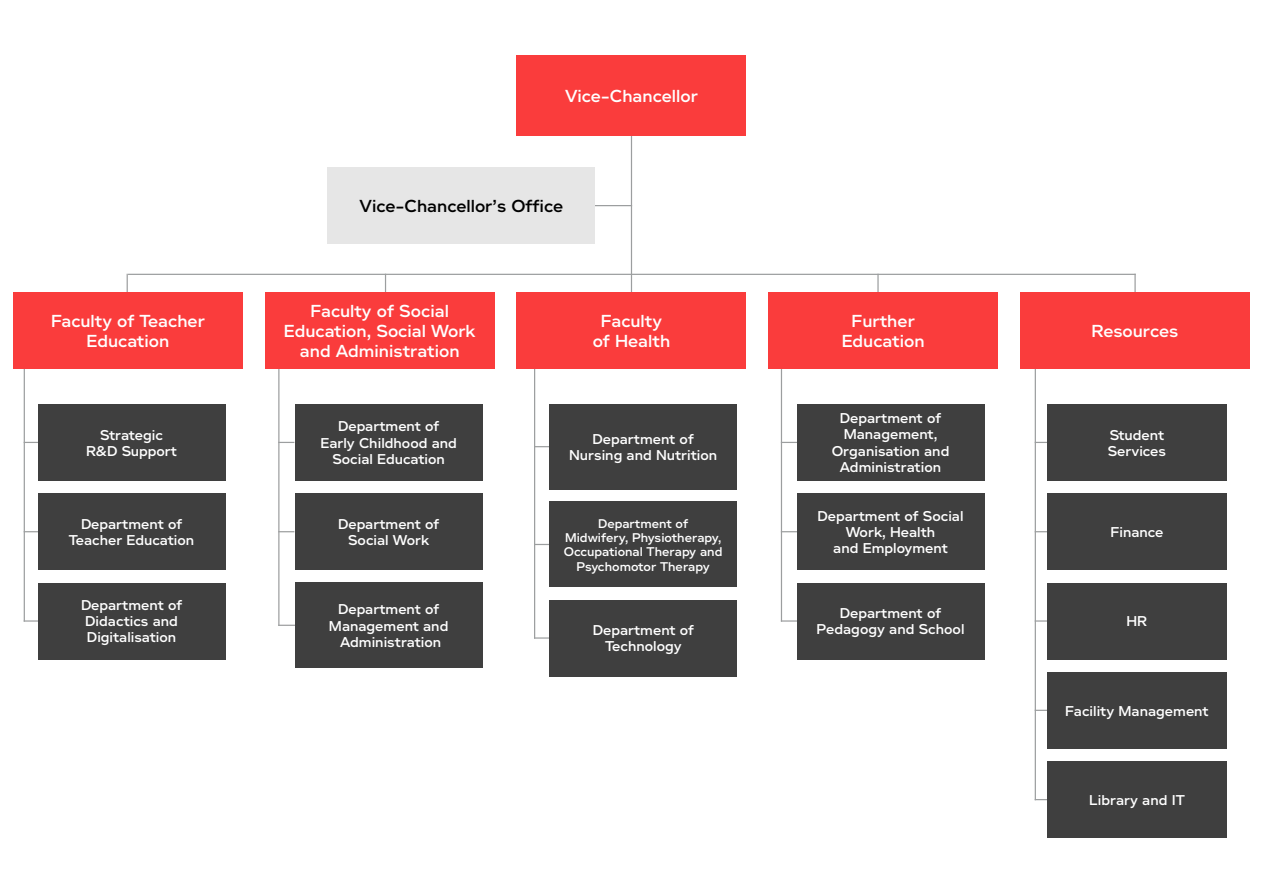
<style>
.page{position:relative;width:1263px;height:893px;background:#fff}
.page>*{position:absolute;margin:0;border:0;box-sizing:border-box;transform-origin:0 0}
.Niveau1{font:600 16.5px/19.8px "No 5";color:#fff;text-align:center}
.Niveau1-2{font:600 16.5px "No 5";color:#000}
.Niveau3{font:600 16.5px "No 5";color:#fff}
.Niveau3-2{font:600 13.5px/16.2px "No 5";color:#fff;text-align:center}
.Niveau3-3{font:600 12px/14.4px "No 5";color:#fff;text-align:center}
</style>
<div class="page">
<hr style="left:278px;top:356px;width:1px;height:270px;background:#9c9e9f">
<hr style="left:24px;top:365px;width:1px;height:257px;background:#9c9e9f">
<hr style="left:534px;top:358px;width:1px;height:281px;background:#9c9e9f">
<hr style="left:781px;top:310px;width:1px;height:312px;background:#9c9e9f">
<hr style="left:1035px;top:346px;width:1px;height:454px;background:#9c9e9f">
<hr style="left:128px;top:274px;width:1008px;height:1px;background:#9c9e9f">
<hr style="left:506px;top:205px;width:126px;height:1px;background:#9c9e9f">
<svg style="left:25px;top:442px;width:13px;height:1px"></svg>
<svg style="left:279px;top:442px;width:15px;height:1px"></svg>
<svg style="left:535px;top:446px;width:15px;height:1px"></svg>
<svg style="left:782px;top:442px;width:15px;height:1px"></svg>
<svg style="left:25px;top:531px;width:13px;height:1px"></svg>
<svg style="left:279px;top:531px;width:15px;height:1px"></svg>
<svg style="left:535px;top:544px;width:15px;height:1px"></svg>
<svg style="left:782px;top:531px;width:15px;height:1px"></svg>
<svg style="left:24px;top:620px;width:14px;height:2px"></svg>
<svg style="left:278px;top:625px;width:17px;height:1px"></svg>
<svg style="left:534px;top:637px;width:16px;height:2px"></svg>
<svg style="left:781px;top:620px;width:16px;height:2px"></svg>
<svg style="left:1036px;top:620px;width:11px;height:2px"></svg>
<svg style="left:1134px;top:275px;width:2px;height:18px"></svg>
<svg style="left:877px;top:275px;width:2px;height:18px"></svg>
<svg style="left:385px;top:275px;width:1px;height:17px"></svg>
<svg style="left:127px;top:274px;width:1px;height:18px"></svg>
<hr style="left:631px;top:120px;width:1px;height:184px;background:#9c9e9f">
<div style="left:327px;top:167px;width:268px;height:77px;background:#e6e6e6"></div>
<div style="left:38px;top:404px;width:187px;height:77px;background:#3f3f3f"></div>
<div style="left:38px;top:493px;width:187px;height:77px;background:#3f3f3f"></div>
<div style="left:38px;top:583px;width:187px;height:76px;background:#3f3f3f"></div>
<div style="left:550px;top:404px;width:187px;height:85px;background:#3f3f3f"></div>
<div style="left:550px;top:502px;width:187px;height:85px;background:#3f3f3f"></div>
<div style="left:550px;top:600px;width:187px;height:76px;background:#3f3f3f"></div>
<div style="left:1047px;top:404px;width:180px;height:77px;background:#3f3f3f"></div>
<div style="left:1047px;top:761px;width:180px;height:77px;background:#3f3f3f"></div>
<div style="left:1047px;top:493px;width:180px;height:77px;background:#3f3f3f"></div>
<div style="left:1047px;top:583px;width:180px;height:76px;background:#3f3f3f"></div>
<div style="left:1047px;top:672px;width:180px;height:77px;background:#3f3f3f"></div>
<div style="left:797px;top:404px;width:187px;height:77px;background:#3f3f3f"></div>
<div style="left:797px;top:493px;width:187px;height:77px;background:#3f3f3f"></div>
<div style="left:797px;top:583px;width:187px;height:76px;background:#3f3f3f"></div>
<div style="left:1020px;top:293px;width:230px;height:76px;background:#fa3c3c"></div>
<div style="left:768px;top:293px;width:230px;height:76px;background:#fa3c3c"></div>
<div style="left:517px;top:293px;width:229px;height:76px;background:#fa3c3c"></div>
<div style="left:13px;top:292px;width:230px;height:77px;background:#fa3c3c"></div>
<div style="left:295px;top:404px;width:187px;height:77px;background:#3f3f3f"></div>
<div style="left:295px;top:493px;width:187px;height:77px;background:#3f3f3f"></div>
<div style="left:295px;top:583px;width:187px;height:85px;background:#3f3f3f"></div>
<div style="left:265px;top:292px;width:230px;height:77px;background:#fa3c3c"></div>
<div style="left:517px;top:55px;width:229px;height:81px;background:#fa3c3c"></div>
<p class="Niveau3" style="left:565px;top:83px;width:134px">Vice-Chancellor</p>
<p class="Niveau1-2" style="left:360px;top:193px;width:205px">Vice-Chancellor’s Office</p>
<p class="Niveau1" style="left:51px;top:311px;width:156px">Faculty of Teacher<br>Education</p>
<p class="Niveau1" style="left:284px;top:301px;width:193px">Faculty of Social<br>Education, Social Work and Administration</p>
<p class="Niveau1" style="left:593px;top:311px;width:79px">Faculty of Health</p>
<p class="Niveau3-2" style="left:86px;top:426px;width:93px">Strategic<br>R&amp;D Support</p>
<p class="Niveau3-2" style="left:320px;top:418px;width:138px">Department of<br>Early Childhood and<br>Social Education</p>
<p class="Niveau3-2" style="left:569px;top:430px;width:150px">Department of<br>Nursing and Nutrition</p>
<p class="Niveau3-2" style="left:69px;top:515px;width:127px">Department of<br>Teacher Education</p>
<p class="Niveau3-2" style="left:338px;top:515px;width:103px">Department of<br>Social Work</p>
<p class="Niveau3-3" style="left:564px;top:515px;width:160px">Department of<br>Midwifery, Physiotherapy,<br>Occupational Therapy and<br>Psychomotor Therapy</p>
<p class="Niveau3-2" style="left:81px;top:596px;width:103px">Department of<br>Didactics and<br>Digitalisation</p>
<p class="Niveau3-2" style="left:329px;top:601px;width:121px">Department of<br>Management and<br>Administration</p>
<p class="Niveau3-2" style="left:593px;top:622px;width:103px">Department of<br>Technology</p>
<p class="Niveau1" style="left:842px;top:311px;width:84px">Further<br>Education</p>
<p class="Niveau3-2" style="left:832px;top:410px;width:119px">Department of<br>Management,<br>Organisation and<br>Administration</p>
<p class="Niveau3-2" style="left:817px;top:507px;width:148px">Department of Social<br>Work, Health<br>and Employment</p>
<p class="Niveau3-2" style="left:817px;top:605px;width:149px">Department of<br>Pedagogy and School</p>
<p class="Niveau1" style="left:1091px;top:321px;width:89px">Resources</p>
<p class="Niveau3-2" style="left:1108px;top:426px;width:60px;text-align:left">Student<br>Services</p>
<p class="Niveau3-2" style="left:1110px;top:523px;width:55px">Finance</p>
<p class="Niveau3-2" style="left:1126px;top:613px;width:22px">HR</p>
<p class="Niveau3-2" style="left:1065px;top:702px;width:145px">Facility Management</p>
<p class="Niveau3-2" style="left:1089px;top:791px;width:97px">Library and IT</p>
</div>
